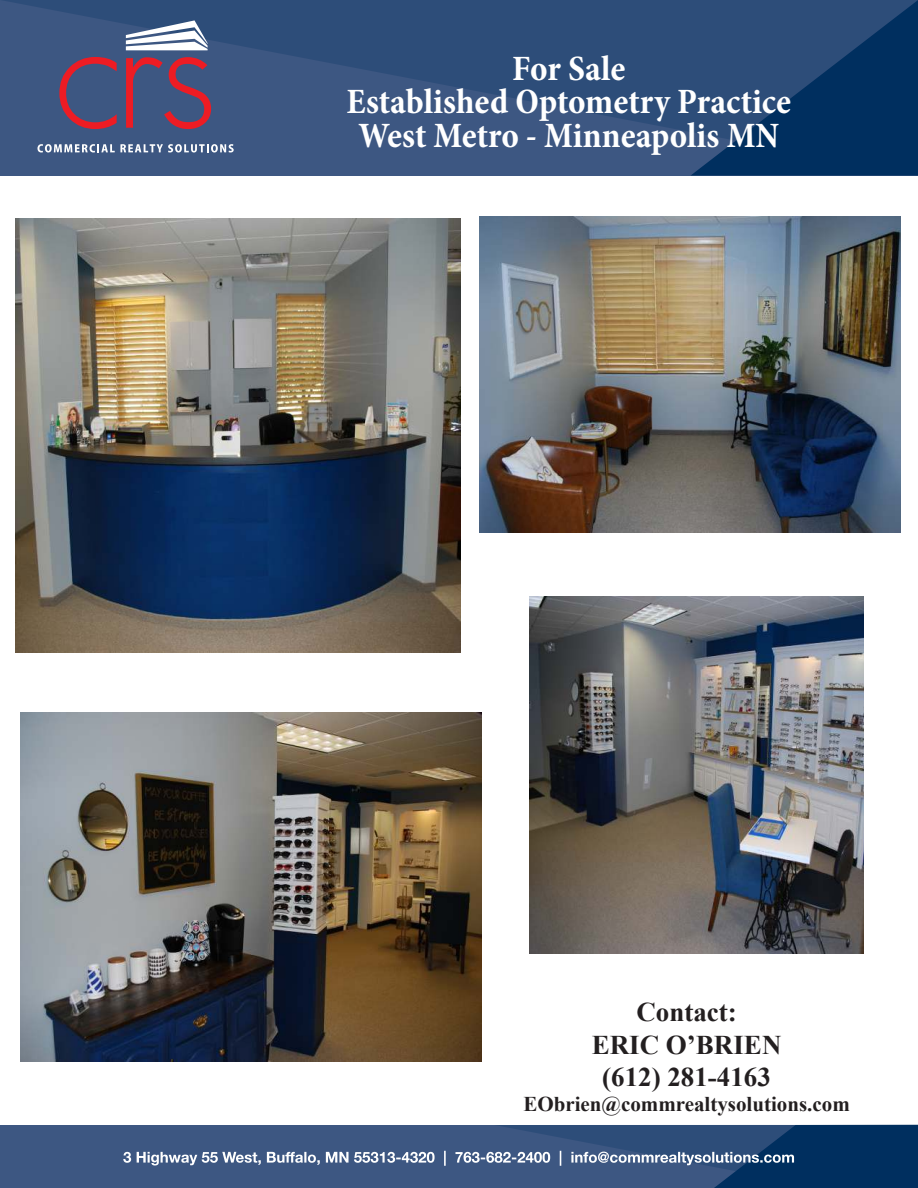
<style>
.page{position:relative;width:918px;height:1188px;background:#fff}
.page>*{position:absolute;margin:0;border:0;box-sizing:border-box;transform-origin:0 0}
.t1{font:700 condensed 36px/33.8px "Minion Pro";color:#fff;text-align:center}
.t2{font:700 27px/32.4px "Times New Roman";color:#231f20;text-align:center}
.t3{font:700 21px "Times New Roman";color:#231f20}
</style>
<div class="page">
<div style="left:0;top:1125px;width:918px;height:63px;background:#3d5782"></div>
<svg style="left:0;top:0;width:918px;height:175px;background:#2d4d79"></svg>
<svg style="left:126px;top:20px;width:82px;height:30px"></svg>
<svg style="left:37px;top:144px;width:197px;height:9px"></svg>
<svg style="left:59px;top:57px;width:58px;height:72px;background:#67486b"></svg>
<svg style="left:126px;top:57px;width:85px;height:72px;background:#6e4667"></svg>
<svg style="left:123px;top:1125px;width:795px;height:63px"></svg>
<img style="left:479px;top:216px;width:421px;height:316px">
<img style="left:16px;top:218px;width:445px;height:434px">
<img style="left:21px;top:713px;width:460px;height:349px">
<img style="left:529px;top:597px;width:335px;height:356px">
<p class="t1" style="left:347px;top:54px;width:446px">For Sale<br>Established Optometry Practice<br>West Metro - Minneapolis MN</p>
<p class="t2" style="left:592px;top:999px;width:191px">Contact:<br>ERIC O’BRIEN (612) 281-4163</p>
<p class="t3" style="left:523px;top:1097px;width:328px">EObrien@commrealtysolutions.com</p>
</div>
